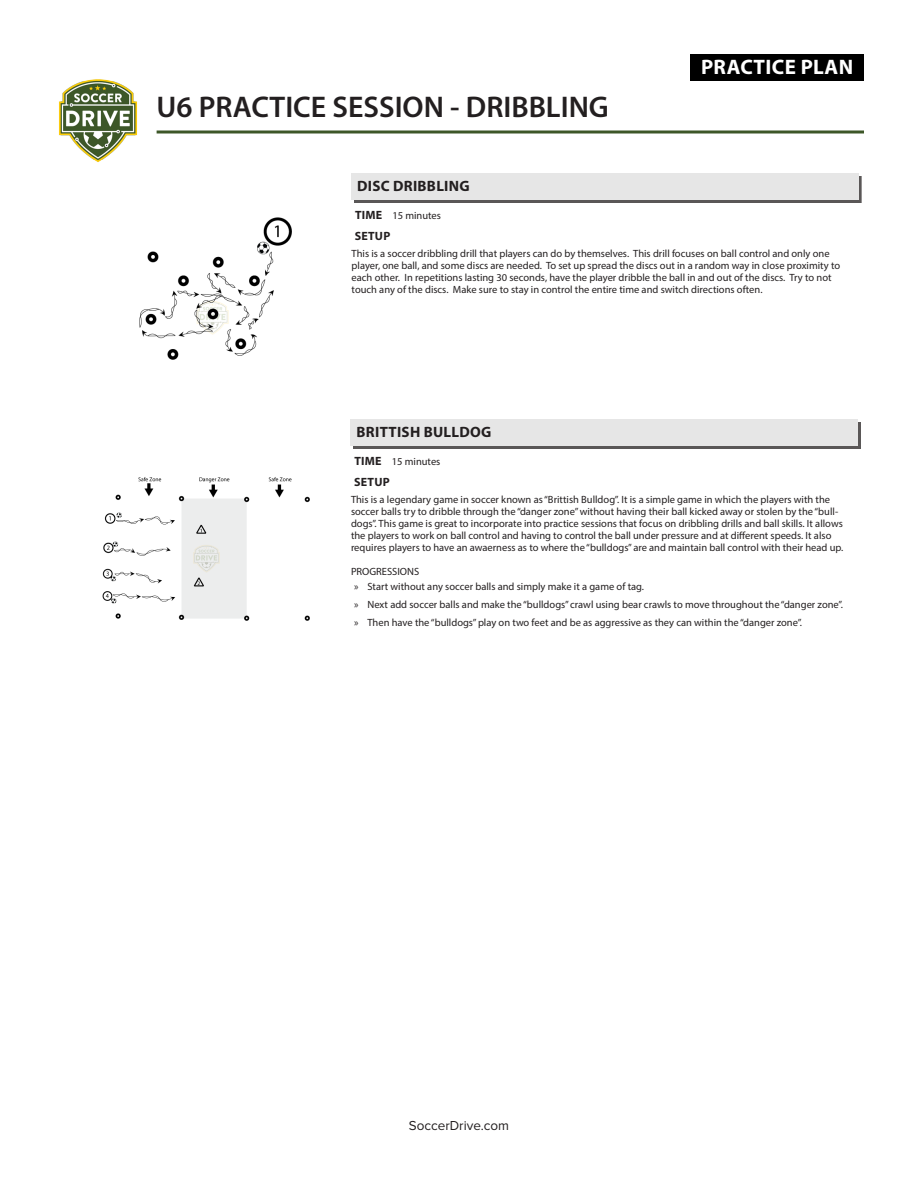
<style>
.page{position:relative;width:918px;height:1188px;background:#fff}
.page>*{position:absolute;margin:0;border:0;box-sizing:border-box;transform-origin:0 0}
.t1{font:600 30px "Myriad Pro";color:#231f20}
.t2{font:700 21px "Myriad Pro";letter-spacing:.02em;color:#fff}
.t3{font:700 15px "Myriad Pro";letter-spacing:.02em;color:#231f20}
.t4{font:13.5px "Proxima Nova";color:#231f20}
.t5{font:700 12px "Myriad Pro";letter-spacing:.02em;color:#231f20}
.t6{font:10.5px/12px "Myriad Pro";color:#231f20}
.s1{font-weight:700;font-size:12px}
</style>
<div class="page">
<div style="left:690px;top:54px;width:174px;height:26px;background:#000"></div>
<img style="left:59px;top:79px;width:79px;height:83px">
<svg style="left:157px;top:130px;width:707px;height:4px;background:#6d805d"></svg>
<div style="left:354px;top:176px;width:508px;height:27px;background:#5a5757"></div>
<div style="left:351px;top:173px;width:508px;height:27px;background:#e6e6e6"></div>
<img style="left:139px;top:217px;width:153px;height:143px">
<div style="left:353px;top:422px;width:508px;height:27px;background:#5a5757"></div>
<div style="left:350px;top:419px;width:508px;height:27px;background:#e6e6e6"></div>
<img style="left:102px;top:477px;width:208px;height:144px">
<h1 class="t1" style="left:157px;top:88px;width:454px">U6 PRACTICE SESSION - DRIBBLING</h1>
<h2 class="t2" style="left:701px;top:53px;width:154px">PRACTICE PLAN</h2>
<h3 class="t3" style="left:357px;top:176px;width:114px">DISC DRIBBLING</h3>
<p class="t6" style="left:355px;top:209px;width:88px"><span class="s1">TIME</span> 15 minutes</p>
<p class="t6" style="left:352px;top:247px;width:490px">This is a soccer dribbling drill that players can do by themselves. This drill focuses on ball control and only one player, one ball, and some discs are needed. To set up spread the discs out in a random way in close proximity to each other. In repetitions lasting 30 seconds, have the player dribble the ball in and out of the discs. Try to not touch any of the discs. Make sure to stay in control the entire time and switch directions often.</p>
<p class="t5" style="left:355px;top:228px;width:37px">SETUP</p>
<h3 class="t3" style="left:357px;top:422px;width:136px">BRITTISH BULLDOG</h3>
<p class="t6" style="left:354px;top:455px;width:88px"><span class="s1">TIME</span> 15 minutes</p>
<p class="t6" style="left:351px;top:493px;width:494px">This is a legendary game in soccer known as “Brittish Bulldog”. It is a simple game in which the players with the soccer balls try to dribble through the “danger zone” without having their ball kicked away or stolen by the “bull&shy;dogs”. This game is great to incorporate into practice sessions that focus on dribbling drills and ball skills. It allows the players to work on ball control and having to control the ball under pressure and at different speeds. It also requires players to have an awaerness as to where the “bulldogs” are and maintain ball control with their head up.</p>
<p class="t6" style="left:351px;top:563px;width:295px;line-height:15px">PROGRESSIONS<br>» Start without any soccer balls and simply make it a game of tag.</p>
<p class="t6" style="left:354px;top:595px;width:490px;line-height:18px">» Next add soccer balls and make the “bulldogs” crawl using bear crawls to move throughout the “danger zone”. » Then have the “bulldogs” play on two feet and be as aggressive as they can within the “danger zone”.</p>
<p class="t5" style="left:354px;top:474px;width:37px">SETUP</p>
<p class="t4" style="left:409px;top:1118px;width:102px">SoccerDrive.com</p>
</div>
